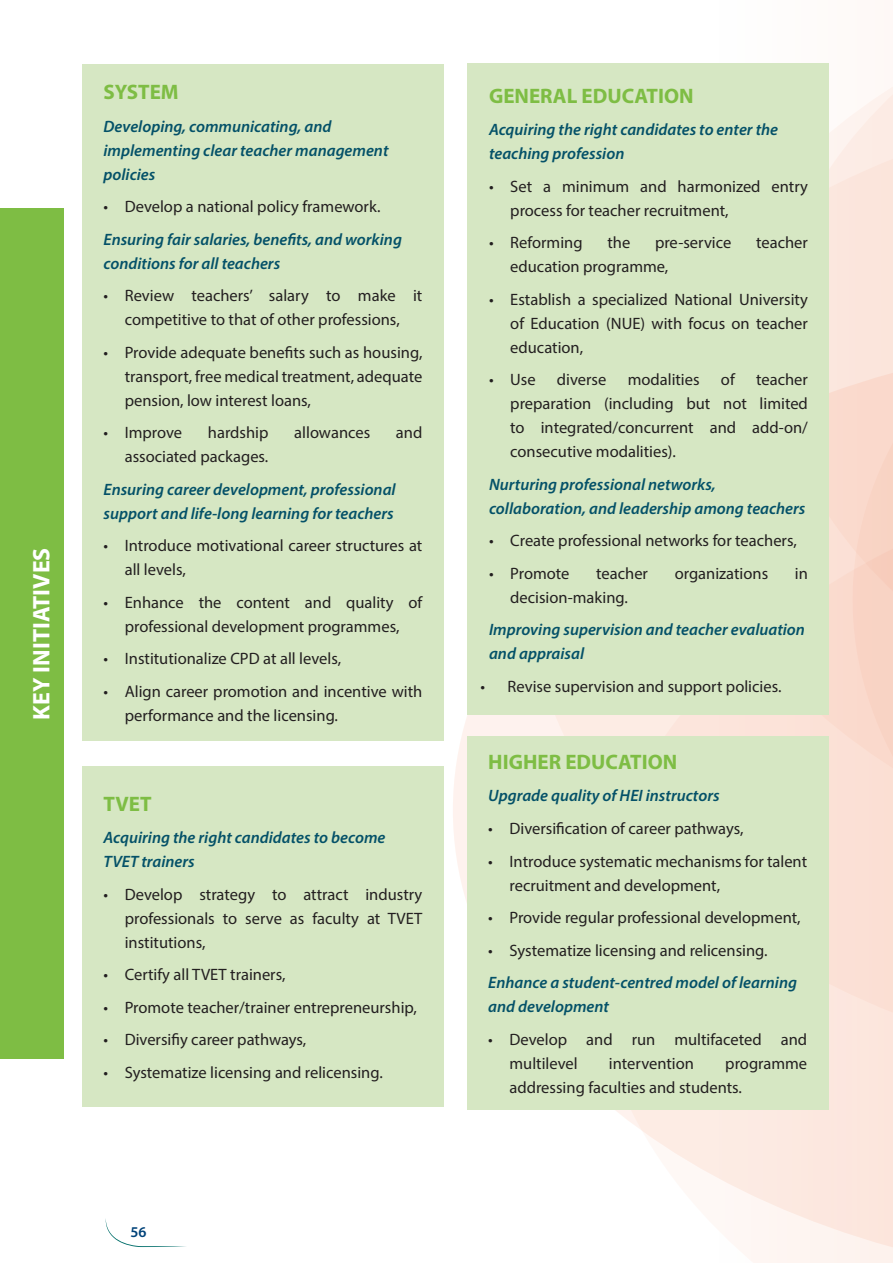
<style>
.page{position:relative;width:893px;height:1263px;background:#fff}
.page>*{position:absolute;margin:0;border:0;box-sizing:border-box;transform-origin:0 0}
.t1{font:700 24px "Myriad Pro";color:#fff}
.Texte_courant{font:700 21px "Myriad Pro";color:#7ebd44}
.t2{font:16.5px/24px "Myriad Pro";color:#231f20}
.Intertitre_shift{font:italic 600 16.5px/24px "Myriad Pro";color:#045168}
.t3{font:600 15px "Myriad Pro";color:#004279}
</style>
<div class="page">
<svg style="left:105px;top:1219px;width:81px;height:28px"></svg>
<svg style="left:829px;top:86px;width:64px;height:250px;background:#fbe9e1"></svg>
<svg style="left:453px;top:336px;width:440px;height:774px"></svg>
<svg style="left:593px;top:451px;width:300px;height:812px;fill:#fce6dd"></svg>
<div style="left:82px;top:64px;width:362px;height:676px;background:#d6e7c3"></div>
<div style="left:468px;top:64px;width:361px;height:651px;background:#d6e7c3"></div>
<div style="left:82px;top:766px;width:362px;height:340px;background:#d6e7c3"></div>
<div style="left:467px;top:736px;width:361px;height:373px;background:#d6e7c3"></div>
<div style="left:0;top:208px;width:64px;height:851px;background:#7ebd44"></div>
<p class="t1" style="left:26px;top:719px;width:173px;rotate:-90deg">KEY INITIATIVES</p>
<p class="Texte_courant" style="left:103px;top:79px;width:77px">SYSTEM</p>
<p class="Intertitre_shift" style="left:103px;top:114px;width:287px">Developing, communicating, and implementing clear teacher management policies</p>
<p class="t2" style="left:103px;top:195px;width:278px">• Develop a national policy framework.</p>
<p class="Intertitre_shift" style="left:103px;top:227px;width:300px">Ensuring fair salaries, benefits, and working conditions for all teachers</p>
<p class="t2" style="left:103px;top:284px;width:320px;text-align:center">• Review teachers’ salary to make it competitive to that of other professions,</p>
<p class="t2" style="left:125px;top:340px;width:299px;text-align:justify;text-indent:-21px">• Provide adequate benefits such as housing, transport, free medical treatment, adequate pension, low interest loans,</p>
<p class="t2" style="left:103px;top:421px;width:80px">• Improve</p>
<p class="t2" style="left:208px;top:421px;width:62px">hardship</p>
<p class="t2" style="left:294px;top:421px;width:77px">allowances</p>
<p class="t2" style="left:396px;top:421px;width:28px">and</p>
<p class="t2" style="left:125px;top:445px;width:145px">associated packages.</p>
<p class="Intertitre_shift" style="left:103px;top:477px;width:294px">Ensuring career development, professional support and life-long learning for teachers</p>
<p class="t2" style="left:125px;top:534px;width:299px;text-indent:-21px">• Introduce motivational career structures at all levels,</p>
<p class="t2" style="left:103px;top:590px;width:320px;text-align:center">• Enhance the content and quality of professional development programmes,</p>
<p class="t2" style="left:103px;top:647px;width:239px">• Institutionalize CPD at all levels,</p>
<p class="t2" style="left:125px;top:679px;width:299px;text-indent:-21px">• Align career promotion and incentive with performance and the licensing.</p>
<p class="Texte_courant" style="left:103px;top:790px;width:50px">TVET</p>
<p class="Intertitre_shift" style="left:103px;top:825px;width:283px">Acquiring the right candidates to become<br>TVET trainers</p>
<p class="t2" style="left:125px;top:882px;width:299px;text-align:justify;text-indent:-21px">• Develop strategy to attract industry professionals to serve as faculty at TVET institutions,</p>
<p class="t2" style="left:103px;top:962px;width:184px">• Certify all TVET trainers,</p>
<p class="t2" style="left:103px;top:995px;width:315px">• Promote teacher/trainer entrepreneurship,</p>
<p class="t2" style="left:103px;top:1027px;width:204px">• Diversifiy career pathways,</p>
<p class="t2" style="left:103px;top:1060px;width:281px">• Systematize licensing and relicensing.</p>
<p class="t3" style="left:130px;top:1222px;width:18px">56</p>
<p class="Texte_courant" style="left:489px;top:82px;width:206px">GENERAL EDUCATION</p>
<p class="Intertitre_shift" style="left:489px;top:117px;width:291px">Acquiring the right candidates to enter the teaching profession</p>
<p class="t2" style="left:510px;top:174px;width:299px;text-indent:-21px">• Set a minimum and harmonized entry process for teacher recruitment,</p>
<p class="t2" style="left:489px;top:230px;width:95px">• Reforming</p>
<p class="t2" style="left:607px;top:230px;width:24px">the</p>
<p class="t2" style="left:655px;top:230px;width:78px">pre-service</p>
<p class="t2" style="left:756px;top:230px;width:53px">teacher</p>
<p class="t2" style="left:510px;top:254px;width:160px">education programme,</p>
<p class="t2" style="left:510px;top:287px;width:299px;text-align:justify;text-indent:-21px">• Establish a specialized National University of Education (NUE) with focus on teacher education,</p>
<p class="t2" style="left:489px;top:367px;width:48px">• Use</p>
<p class="t2" style="left:557px;top:367px;width:51px">diverse</p>
<p class="t2" style="left:628px;top:367px;width:73px">modalities</p>
<p class="t2" style="left:721px;top:367px;width:15px">of</p>
<p class="t2" style="left:510px;top:367px;width:299px;text-align:justify;text-indent:246px">teacher preparation (including but not limited to integrated/concurrent and add-on/ consecutive modalities).</p>
<p class="Intertitre_shift" style="left:489px;top:472px;width:318px">Nurturing professional networks, collaboration, and leadership among teachers</p>
<p class="t2" style="left:489px;top:529px;width:309px">• Create professional networks for teachers,</p>
<p class="t2" style="left:489px;top:561px;width:82px">• Promote</p>
<p class="t2" style="left:596px;top:561px;width:53px">teacher</p>
<p class="t2" style="left:675px;top:561px;width:95px">organizations</p>
<p class="t2" style="left:795px;top:561px;width:15px">in</p>
<p class="t2" style="left:510px;top:585px;width:119px">decision‑making.</p>
<p class="Intertitre_shift" style="left:489px;top:617px;width:317px">Improving supervision and teacher evaluation and appraisal</p>
<p class="t2" style="left:480px;top:674px;width:302px">• Revise supervision and support policies.</p>
<p class="Texte_courant" style="left:488px;top:748px;width:191px">HIGHER EDUCATION</p>
<p class="Intertitre_shift" style="left:488px;top:783px;width:233px">Upgrade quality of HEI instructors</p>
<p class="t2" style="left:488px;top:816px;width:257px">• Diversification of career pathways,</p>
<p class="t2" style="left:509px;top:849px;width:299px;text-indent:-21px">• Introduce systematic mechanisms for talent recruitment and development,</p>
<p class="t2" style="left:488px;top:905px;width:314px">• Provide regular professional development,</p>
<p class="t2" style="left:488px;top:938px;width:281px">• Systematize licensing and relicensing.</p>
<p class="Intertitre_shift" style="left:488px;top:970px;width:310px">Enhance a student-centred model of learning and development</p>
<p class="t2" style="left:509px;top:1027px;width:299px;text-indent:-21px">• Develop and run multifaceted and multilevel</p>
<p class="t2" style="left:609px;top:1051px;width:87px">intervention</p>
<p class="t2" style="left:509px;top:1051px;width:299px;text-indent:216px">programme addressing faculties and students.</p>
</div>
